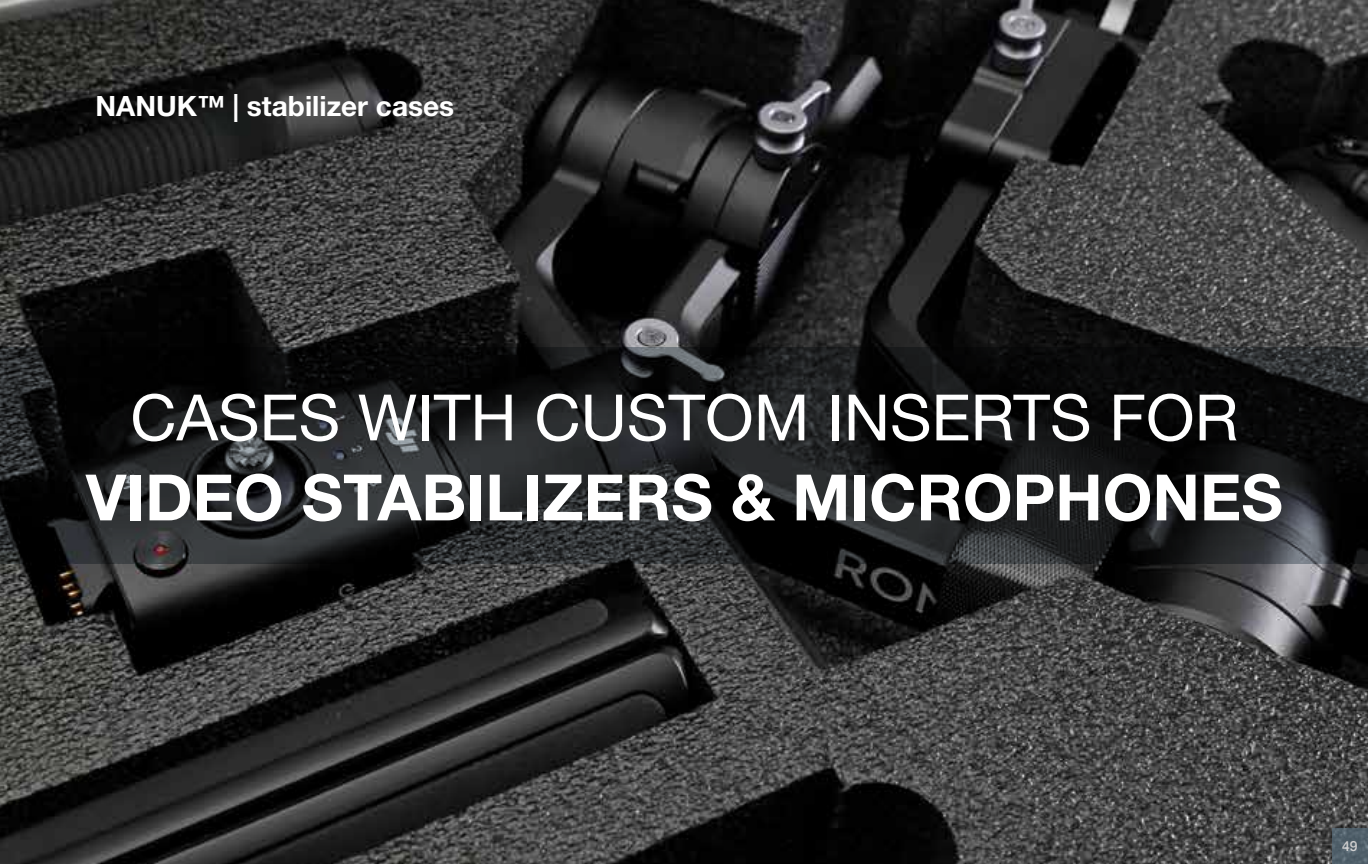
<style>
.page{position:relative;width:1368px;height:864px;background:#fff}
.page>*{position:absolute;margin:0;border:0;box-sizing:border-box;transform-origin:0 0}
.t1{font:700 64px "Helvetica Neue LT Std";color:#fff}
.t2{font:64px "Helvetica Neue LT Std";color:#fff}
.t3{font:700 28px "Helvetica Neue LT Std";color:#fff}
.t4{font:500 14px "Helvetica Neue LT Std";color:#fff}
</style>
<div class="page">
<img style="left:0;top:0;width:1368px;height:864px">
<svg style="left:0;top:348px;width:1368px;height:216px;background:#1a1b1d"></svg>
<svg style="left:1332px;top:828px;width:36px;height:36px"></svg>
<p class="t3" style="left:96px;top:89px;width:360px">NANUK™ | stabilizer cases</p>
<p class="t2" style="left:130px;top:379px;width:1110px">CASES WITH CUSTOM INSERTS FOR</p>
<p class="t1" style="left:86px;top:458px;width:1198px">VIDEO STABILIZERS &amp; MICROPHONES</p>
<p class="t4" style="left:1342px;top:838px;width:17px">49</p>
</div>
